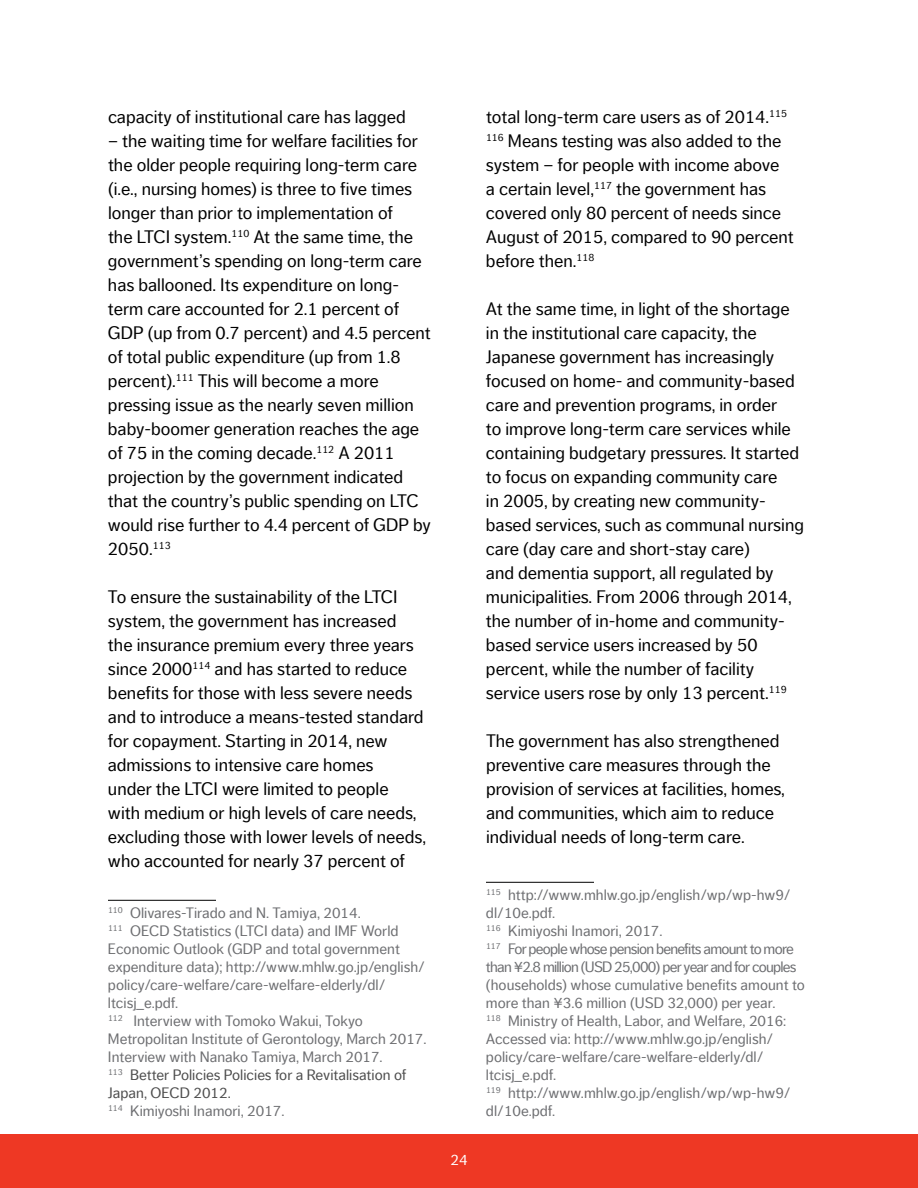
<style>
.page{position:relative;width:918px;height:1188px;background:#fff}
.page>*{position:absolute;margin:0;border:0;box-sizing:border-box;transform-origin:0 0}
.t1{font:18px/24px "Dagny Offc Pro";color:#000}
.t2{font:15px/18px "Dagny Offc Pro";color:#6d6e71}
.t3{font:15px "Dagny Offc Pro";color:#fff}
.s1{color:#4d4d4d}
</style>
<div class="page">
<div style="left:0;top:1134px;width:918px;height:54px;background:#ee3824"></div>
<hr style="left:108px;top:900px;width:108px;height:1px;background:#000">
<hr style="left:486px;top:882px;width:108px;height:1px;background:#000">
<p class="t1" style="left:108px;top:105px;width:299px">capacity of institutional care has lagged</p>
<p class="t1" style="left:108px;top:129px;width:324px">– the waiting time for welfare facilities for the older people requiring long-term care (i.e., nursing homes) is three to five times longer than prior to implementation of<br>the LTCI system.<sup>110</sup> At the same time, the government’s spending on long-term care has ballooned. Its expenditure on long&shy;term care accounted for 2.1 percent of GDP (up from 0.7 percent) and 4.5 percent of total public expenditure (up from 1.8 percent).<sup>111</sup> This will become a more pressing issue as the nearly seven million baby-boomer generation reaches the age of 75 in the coming decade.<sup>112</sup> A 2011 projection by the government indicated that the country’s public spending on LTC would rise further to 4.4 percent of GDP by 2050.<sup>113</sup></p>
<p class="t1" style="left:108px;top:585px;width:320px">To ensure the sustainability of the LTCI system, the government has increased<br>the insurance premium every three years since 2000<sup>114</sup> and has started to reduce benefits for those with less severe needs and to introduce a means-tested standard for copayment. Starting in 2014, new admissions to intensive care homes<br>under the LTCI were limited to people<br>with medium or high levels of care needs, excluding those with lower levels of needs, who accounted for nearly 37 percent of</p>
<p class="t2" style="left:108px;top:904px;width:320px"><sup>110</sup> Olivares-Tirado and N. Tamiya, 2014.<br><sup>111</sup> OECD Statistics (LTCI data) and IMF World Economic Outlook (GDP and total government expenditure data); http://www.mhlw.go.jp/english/ policy/care-welfare/care-welfare-elderly/dl/ ltcisj_e.pdf.<br><sup>112</sup> Interview with Tomoko Wakui, Tokyo Metropolitan Institute of Gerontology, March 2017.<br>Interview with Nanako Tamiya, March 2017.<br><sup>113</sup> <span class="s1">Better Policies Policies for a Revitalisation of Japan, OECD 2012.<br></span><sup>114</sup> Kimiyoshi Inamori, 2017.</p>
<p class="t3" style="left:450px;top:1151px;width:19px">24</p>
<p class="t1" style="left:486px;top:105px;width:309px">total long-term care users as of 2014.<sup>115<br>116</sup> Means testing was also added to the system – for people with income above<br>a certain level,<sup>117</sup> the government has covered only 80 percent of needs since August of 2015, compared to 90 percent before then.<sup>118</sup></p>
<p class="t1" style="left:486px;top:297px;width:320px">At the same time, in light of the shortage in the institutional care capacity, the Japanese government has increasingly focused on home- and community-based care and prevention programs, in order<br>to improve long-term care services while containing budgetary pressures. It started to focus on expanding community care<br>in 2005, by creating new community&shy;based services, such as communal nursing care (day care and short-stay care)<br>and dementia support, all regulated by municipalities. From 2006 through 2014, the number of in-home and community&shy;based service users increased by 50 percent, while the number of facility service users rose by only 13 percent.<sup>119</sup></p>
<p class="t1" style="left:486px;top:729px;width:300px">The government has also strengthened preventive care measures through the provision of services at facilities, homes, and communities, which aim to reduce individual needs of long-term care.</p>
<p class="t2" style="left:486px;top:886px;width:320px"><sup>115</sup> http://www.mhlw.go.jp/english/wp/wp-hw9/ dl/10e.pdf.<br><sup>116</sup> Kimiyoshi Inamori, 2017.<br><sup>117</sup> For people whose pension benefits amount to more than ¥2.8 million (USD 25,000) per year and for couples (households) whose cumulative benefits amount to more than ¥3.6 million (USD 32,000) per year.<br><sup>118</sup> Ministry of Health, Labor, and Welfare, 2016:<br>Accessed via: http://www.mhlw.go.jp/english/ policy/care-welfare/care-welfare-elderly/dl/ ltcisj_e.pdf.<br><sup>119</sup> http://www.mhlw.go.jp/english/wp/wp-hw9/ dl/10e.pdf.</p>
</div>
